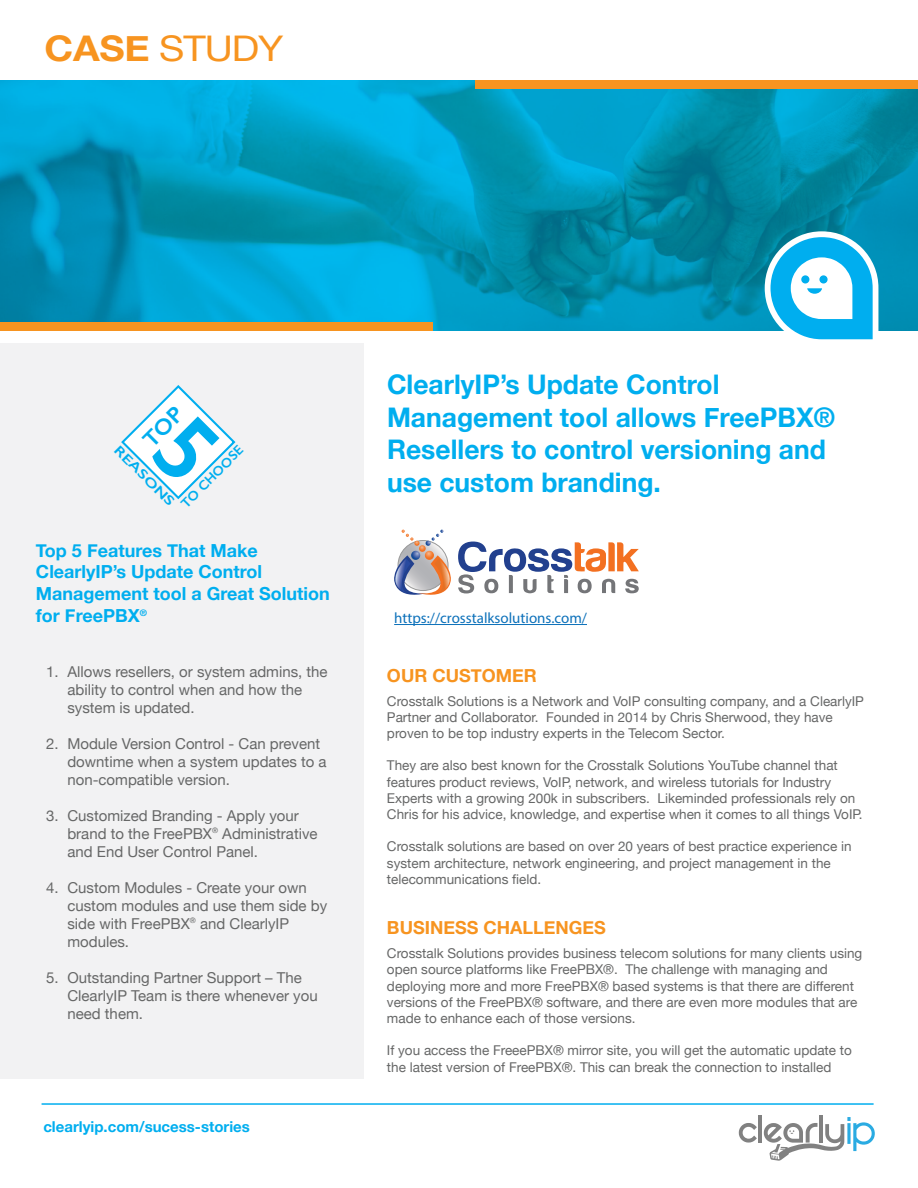
<style>
.page{position:relative;width:918px;height:1188px;background:#fff}
.page>*{position:absolute;margin:0;border:0;box-sizing:border-box;transform-origin:0 0}
.t1{font:35.4px "Helvetica Neue";letter-spacing:-.025em;color:#f79420;scale:1.1 1}
.t2{font:700 27px/32.4px "Helvetica Neue";color:#00aeef}
.t3{font:700 18px/21.6px "Helvetica Neue";color:#00aeef}
.t4{font:700 18px "Helvetica Neue";color:#f79420}
.t5{font:15px/18px "Helvetica Neue";color:#666767}
.t6{font:15px "Myriad Pro";color:#0d71ba}
.t7{font:700 15px "Helvetica Neue";color:#00aeef}
.t8{font:13.5px/16.2px "Helvetica Neue";color:#666767}
.t9{font:600 13.5px "Gill Sans";color:#00aeef}
.t10{font:600 13.5px "Gill Sans";color:#00aeef;scale:1.26 1}
.s1{font-weight:700}
</style>
<div class="page">
<div style="left:0;top:343px;width:363px;height:736px;background:#f2f2f3"></div>
<hr style="left:42px;top:1103px;width:832px;height:2px;background:#00aeef">
<svg style="left:738px;top:1115px;width:137px;height:46px"></svg>
<hr style="left:394px;top:624px;width:193px;height:1px;background:#0d71ba">
<img style="left:0;top:80px;width:918px;height:251px">
<div style="left:0;top:322px;width:434px;height:9px;background:#f79420"></div>
<div style="left:476px;top:80px;width:442px;height:9px;background:#f79420"></div>
<svg style="left:757px;top:223px;width:127px;height:117px"></svg>
<svg style="left:394px;top:530px;width:245px;height:65px"></svg>
<svg style="left:121px;top:385px;width:114px;height:114px"></svg>
<h1 class="t1" style="left:44px;top:23px;width:219px"><span class="s1">CASE</span> STUDY</h1>
<p class="t10" style="left:122px;top:442px;width:64px;rotate:45deg">REASONS</p>
<p class="t9" style="left:178px;top:500px;width:83px;rotate:-45deg">TO CHOOSE</p>
<h3 class="t3" style="left:36px;top:540px;width:295px">Top 5 Features That Make<br>ClearlyIP’s Update Control<br>Management tool a Great Solution for FreePBX<sup>®</sup></h3>
<p class="t5" style="left:67px;top:664px;width:262px;text-indent:-21px">1. Allows resellers, or system admins, the ability to control when and how the system is updated.</p>
<p class="t5" style="left:67px;top:736px;width:261px;text-indent:-21px">2. Module Version Control - Can prevent downtime when a system updates to a non-compatible version.</p>
<p class="t5" style="left:67px;top:808px;width:252px;text-indent:-21px">3. Customized Branding - Apply your brand to the FreePBX<sup>®</sup> Administrative and End User Control Panel.</p>
<p class="t5" style="left:67px;top:880px;width:261px;text-indent:-21px">4. Custom Modules - Create your own custom modules and use them side by side with FreePBX<sup>®</sup> and ClearlyIP modules.</p>
<p class="t5" style="left:67px;top:970px;width:252px;text-indent:-21px">5. Outstanding Partner Support – The<br>ClearlyIP Team is there whenever you need them.</p>
<p class="t7" style="left:43px;top:1115px;width:208px">clearlyip.com/sucess-stories</p>
<h2 class="t2" style="left:387px;top:369px;width:449px">ClearlyIP’s Update Control<br>Management tool allows FreePBX®<br>Resellers to control versioning and use custom branding.</h2>
<p class="t6" style="left:394px;top:609px;width:194px">https://crosstalksolutions.com/</p>
<h3 class="t4" style="left:387px;top:661px;width:151px">OUR CUSTOMER</h3>
<p class="t8" style="left:387px;top:693px;width:479px">Crosstalk Solutions is a Network and VoIP consulting company, and a ClearlyIP<br>Partner and Collaborator. Founded in 2014 by Chris Sherwood, they have proven to be top industry experts in the Telecom Sector.</p>
<p class="t8" style="left:387px;top:758px;width:477px">They are also best known for the Crosstalk Solutions YouTube channel that features product reviews, VoIP, network, and wireless tutorials for Industry Experts with a growing 200k in subscribers. Likeminded professionals rely on Chris for his advice, knowledge, and expertise when it comes to all things VoIP.</p>
<p class="t8" style="left:387px;top:839px;width:466px">Crosstalk solutions are based on over 20 years of best practice experience in system architecture, network engineering, and project management in the telecommunications field.</p>
<h3 class="t4" style="left:387px;top:914px;width:220px">BUSINESS CHALLENGES</h3>
<p class="t8" style="left:387px;top:946px;width:477px">Crosstalk Solutions provides business telecom solutions for many clients using open source platforms like FreePBX®. The challenge with managing and deploying more and more FreePBX® based systems is that there are different versions of the FreePBX® software, and there are even more modules that are made to enhance each of those versions.</p>
<p class="t8" style="left:387px;top:1043px;width:466px">If you access the FreeePBX® mirror site, you will get the automatic update to the latest version of FreePBX®. This can break the connection to installed</p>
</div>
